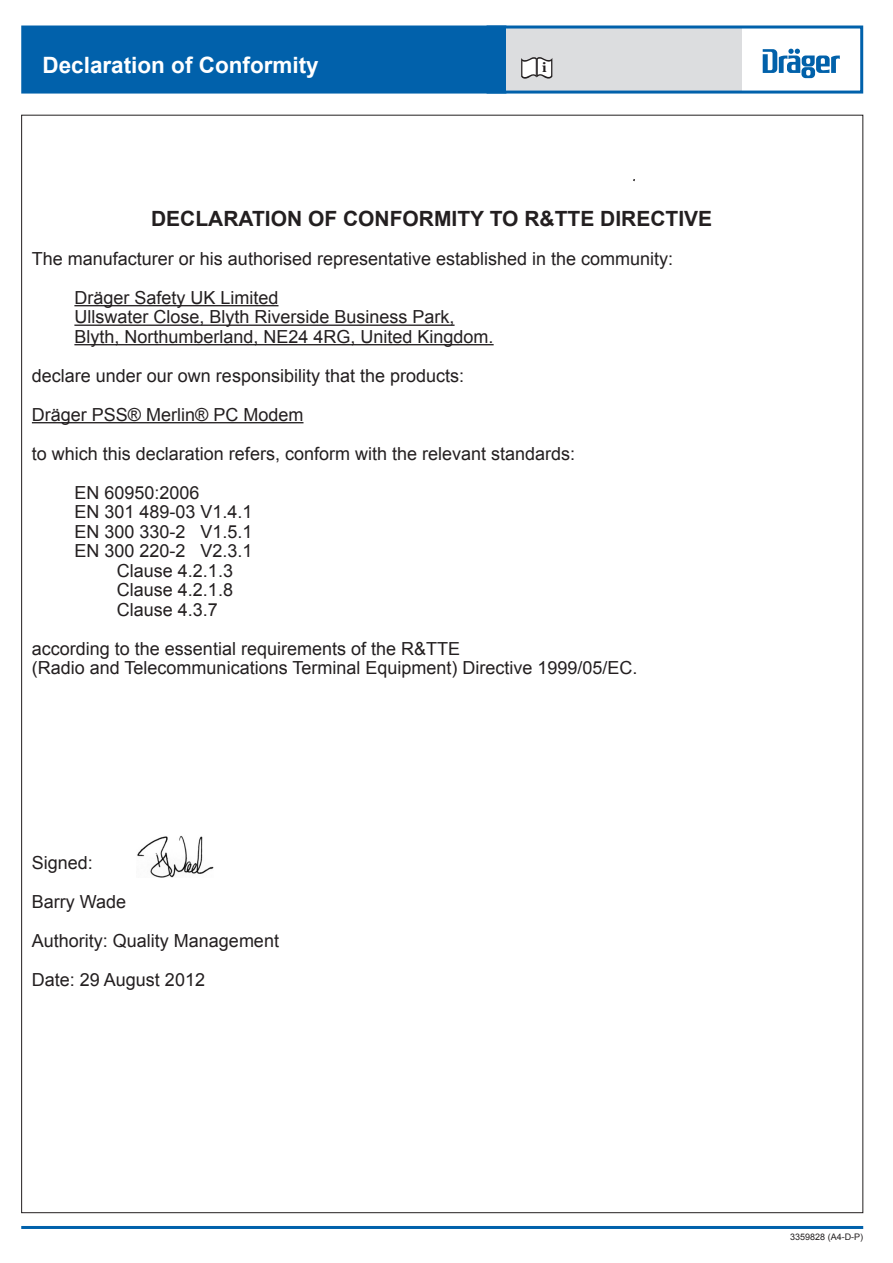
<style>
.page{position:relative;width:893px;height:1263px;background:#fff}
.page>*{position:absolute;margin:0;border:0;box-sizing:border-box;transform-origin:0 0}
.t1{font:700 22.5px "Arial";color:#fff}
.t2{font:700 21px "Arial";color:#231f20}
.t3{font:18px "Arial";color:#231f20}
.t4{font:700 13.05px "Georgia";color:#231f20}
.t5{font:9px "Arial";color:#231f20}
</style>
<div class="page">
<hr style="left:21px;top:1226px;width:842px;height:3px;background:#0161ab">
<div style="left:21px;top:26px;width:485px;height:68px;background:#0161ab;border:3px solid #0161ab"></div>
<svg style="left:763px;top:49px;width:77px;height:29px"></svg>
<div style="left:506px;top:29px;width:236px;height:62px;background:#dcdddf"></div>
<div style="left:487px;top:26px;width:376px;height:68px;border:3px solid #0161ab"></div>
<svg style="left:521px;top:57px;width:31px;height:22px"></svg>
<hr style="left:74px;top:305px;width:204px;height:1px;background:#231f20">
<hr style="left:74px;top:325px;width:381px;height:1px;background:#231f20">
<hr style="left:74px;top:344px;width:420px;height:1px;background:#231f20">
<hr style="left:32px;top:422px;width:271px;height:1px;background:#231f20">
<img style="left:137px;top:836px;width:77px;height:41px">
<p class="t1" style="left:43px;top:51px;width:278px">Declaration of Conformity</p>
<p class="t4" style="left:542px;top:61px;width:6px">i</p>
<p class="t2" style="left:151px;top:205px;width:563px">DECLARATION OF CONFORMITY TO R&amp;TTE DIRECTIVE</p>
<p class="t3" style="left:32px;top:247px;width:643px">The manufacturer or his authorised representative established in the community:</p>
<p class="t3" style="left:74px;top:286px;width:206px">Dräger Safety UK Limited</p>
<p class="t3" style="left:74px;top:305px;width:382px">Ullswater Close, Blyth Riverside Business Park,</p>
<p class="t3" style="left:74px;top:325px;width:421px">Blyth, Northumberland, NE24 4RG, United Kingdom.</p>
<p class="t3" style="left:32px;top:364px;width:434px">declare under our own responsibility that the products:</p>
<p class="t3" style="left:32px;top:403px;width:273px">Dräger PSS® Merlin® PC Modem</p>
<p class="t3" style="left:32px;top:442px;width:545px">to which this declaration refers, conform with the relevant standards:</p>
<p class="t3" style="left:74px;top:481px;width:127px">EN 60950:2006</p>
<p class="t3" style="left:74px;top:500px;width:180px">EN 301 489-03 V1.4.1</p>
<p class="t3" style="left:74px;top:520px;width:180px">EN 300 330-2 V1.5.1</p>
<p class="t3" style="left:74px;top:539px;width:180px">EN 300 220-2 V2.3.1</p>
<p class="t3" style="left:117px;top:559px;width:118px">Clause 4.2.1.3</p>
<p class="t3" style="left:117px;top:578px;width:118px">Clause 4.2.1.8</p>
<p class="t3" style="left:117px;top:598px;width:103px">Clause 4.3.7</p>
<p class="t3" style="left:32px;top:637px;width:430px">according to the essential requirements of the R&amp;TTE</p>
<p class="t3" style="left:32px;top:656px;width:607px">(Radio and Telecommunications Terminal Equipment) Directive 1999/05/EC.</p>
<p class="t3" style="left:32px;top:851px;width:63px">Signed:</p>
<p class="t3" style="left:32px;top:890px;width:96px">Barry Wade</p>
<p class="t3" style="left:32px;top:929px;width:249px">Authority: Quality Management</p>
<p class="t3" style="left:32px;top:968px;width:175px">Date: 29 August 2012</p>
<p class="t5" style="left:790px;top:1230px;width:75px">3359828 (A4-D-P)</p>
</div>
